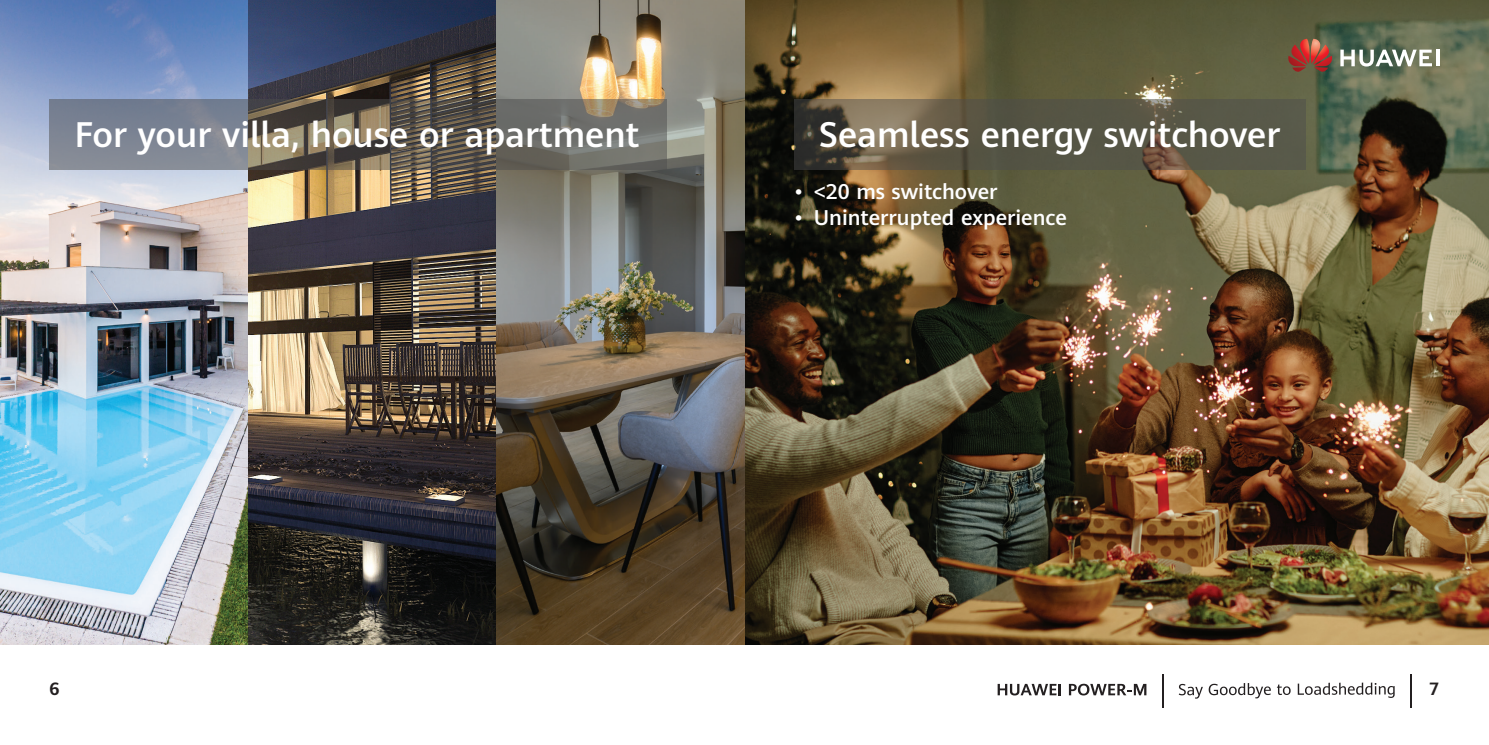
<style>
.page{position:relative;width:1489px;height:745px;background:#fff}
.page>*{position:absolute;margin:0;border:0;box-sizing:border-box;transform-origin:0 0}
.t1{font:500 35px "Huawei Sans";color:#fff}
.t2{font:500 21px "Huawei Sans";color:#fff}
.t3{font:700 17.5px "Huawei Sans";color:#231f20}
</style>
<div class="page">
<img style="left:0;top:0;width:1488px;height:645px">
<svg style="left:50px;top:99px;width:616px;height:70px;background:#706e6c"></svg>
<svg style="left:794px;top:99px;width:511px;height:70px;background:#5c5746"></svg>
<svg style="left:997px;top:683px;width:63px;height:12px"></svg>
<svg style="left:1068px;top:683px;width:78px;height:12px"></svg>
<svg style="left:1178px;top:683px;width:24px;height:15px"></svg>
<svg style="left:1208px;top:683px;width:62px;height:15px"></svg>
<svg style="left:1276px;top:684px;width:14px;height:10px"></svg>
<svg style="left:1297px;top:682px;width:97px;height:15px"></svg>
<hr style="left:1161px;top:673px;width:2px;height:34px;background:#231f20">
<hr style="left:1410px;top:673px;width:1px;height:34px;background:#231f20">
<svg style="left:1435px;top:50px;width:4px;height:16px"></svg>
<svg style="left:1340px;top:50px;width:91px;height:16px"></svg>
<svg style="left:1288px;top:39px;width:44px;height:34px"></svg>
<p class="t1" style="left:74px;top:110px;width:566px">For your villa, house or apartment</p>
<p class="t1" style="left:819px;top:110px;width:463px">Seamless energy switchover</p>
<p class="t2" style="left:794px;top:176px;width:205px">• &lt;20 ms switchover</p>
<p class="t2" style="left:794px;top:203px;width:274px">• Uninterrupted experience</p>
<p class="t3" style="left:50px;top:676px;width:12px">6</p>
<p class="t3" style="left:1428px;top:676px;width:12px">7</p>
</div>
